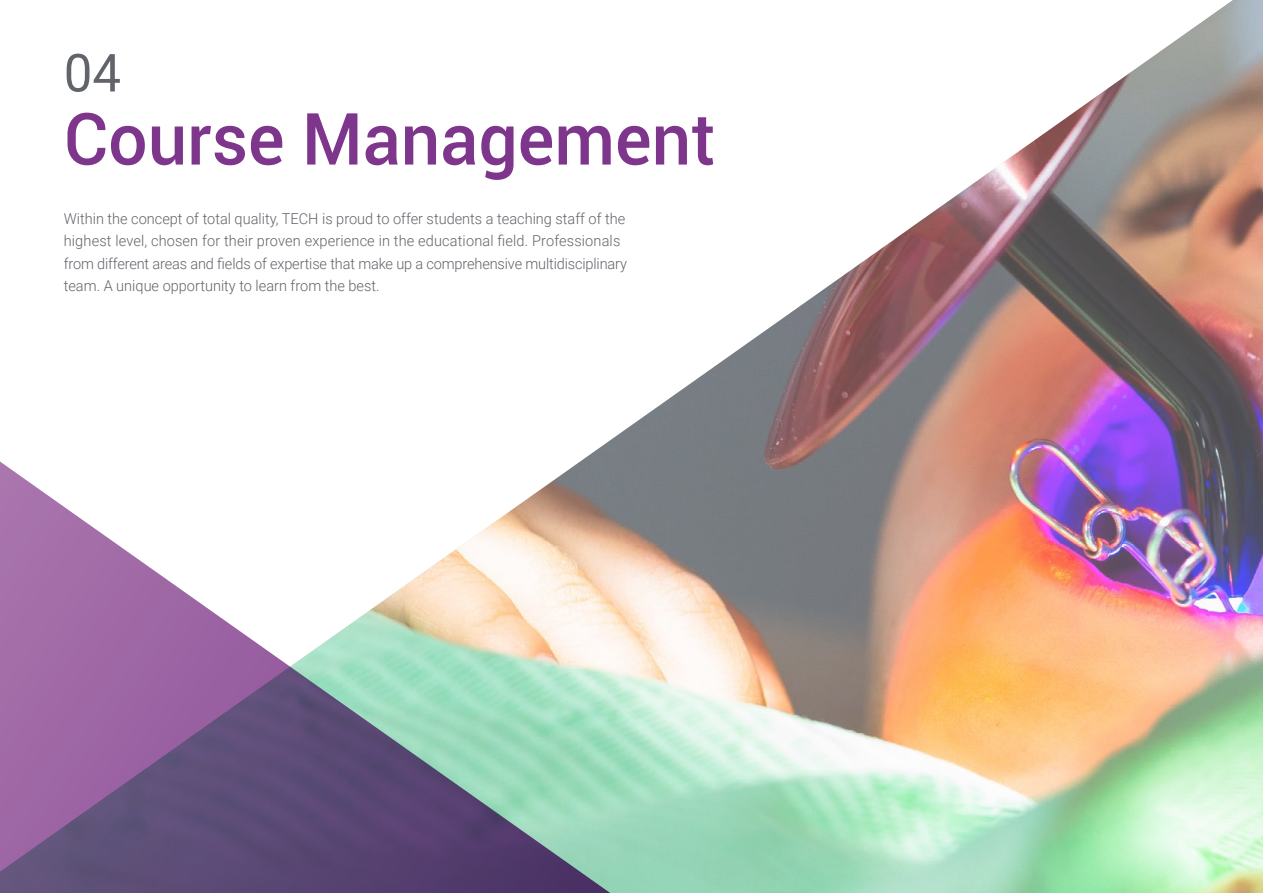
<style>
.page{position:relative;width:1263px;height:893px;background:#fff}
.page>*{position:absolute;margin:0;border:0;box-sizing:border-box;transform-origin:0 0}
.t1{font:500 72px "Roboto";color:#7e358c}
.t2{font:52.5px "Roboto";color:#61646a}
.t3{font:300 15px/22.5px "Roboto";color:#61646a}
</style>
<div class="page">
<img style="left:602px;top:0;width:661px;height:893px">
<svg style="left:0;top:446px;width:640px;height:447px"></svg>
<h2 class="t2" style="left:64px;top:36px;width:59px">04</h2>
<h1 class="t1" style="left:64px;top:88px;width:653px">Course Management</h1>
<p class="t3" style="left:64px;top:207px;width:565px">Within the concept of total quality, TECH is proud to offer students a teaching staff of the highest level, chosen for their proven experience in the educational field. Professionals from different areas and fields of expertise that make up a comprehensive multidisciplinary team. A unique opportunity to learn from the best.</p>
</div>
